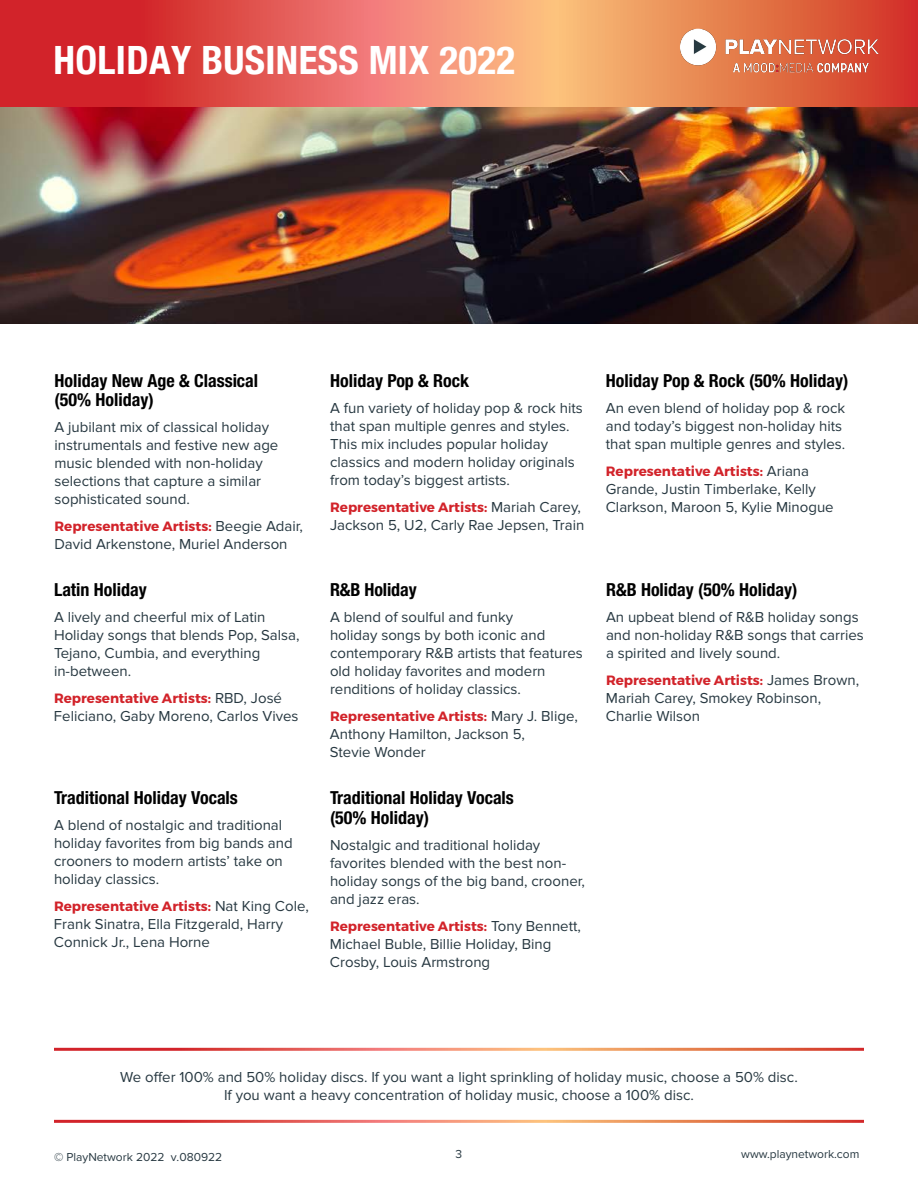
<style>
.page{position:relative;width:918px;height:1188px;background:#fff}
.page>*{position:absolute;margin:0;border:0;box-sizing:border-box;transform-origin:0 0}
.t1{font:700 condensed 39px "Helvetica Neue";letter-spacing:.01em;color:#fff}
.t2{font:700 condensed 18px/19.5px "Helvetica Neue LT";color:#000}
.t3{font:15px/18px "Proxima Nova";color:#273841}
.t4{font:700 13.5px "Montserrat";color:#d2232a}
.t5{font:12px "Proxima Nova";color:#273841}
.s1{font-family:"Proxima Nova";font-weight:400;font-size:15px;color:#273841}
</style>
<div class="page">
<svg style="left:0;top:0;width:918px;height:107px;background:#e56a55"></svg>
<img style="left:0;top:107px;width:918px;height:216px">
<img style="left:667px;top:17px;width:226px;height:72px">
<h1 class="t1" style="left:53px;top:28px;width:463px">HOLIDAY BUSINESS MIX 2022</h1>
<p class="t2" style="left:54px;top:370px;width:205px">Holiday New Age &amp; Classical (50% Holiday)</p>
<p class="t3" style="left:54px;top:418px;width:225px">A jubilant mix of classical holiday instrumentals and festive new age music blended with non-holiday selections that capture a similar sophisticated sound.</p>
<p class="t4" style="left:54px;top:518px;width:250px">Representative Artists: <span class="s1">Beegie Adair,</span></p>
<p class="t3" style="left:54px;top:535px;width:235px">David Arkenstone, Muriel Anderson</p>
<p class="t2" style="left:54px;top:580px;width:94px">Latin Holiday</p>
<p class="t3" style="left:54px;top:608px;width:247px">A lively and cheerful mix of Latin<br>Holiday songs that blends Pop, Salsa,<br>Tejano, Cumbia, and everything in-between.</p>
<p class="t4" style="left:54px;top:690px;width:230px">Representative Artists: <span class="s1">RBD, José</span></p>
<p class="t3" style="left:54px;top:707px;width:246px">Feliciano, Gaby Moreno, Carlos Vives</p>
<p class="t2" style="left:54px;top:788px;width:185px">Traditional Holiday Vocals</p>
<p class="t3" style="left:54px;top:816px;width:240px">A blend of nostalgic and traditional holiday favorites from big bands and crooners to modern artists’ take on holiday classics.</p>
<p class="t4" style="left:54px;top:898px;width:256px">Representative Artists: <span class="s1">Nat King Cole,</span></p>
<p class="t3" style="left:54px;top:915px;width:231px">Frank Sinatra, Ella Fitzgerald, Harry<br>Connick Jr., Lena Horne</p>
<p class="t2" style="left:330px;top:370px;width:141px">Holiday Pop &amp; Rock</p>
<p class="t3" style="left:330px;top:399px;width:254px">A fun variety of holiday pop &amp; rock hits that span multiple genres and styles.<br>This mix includes popular holiday classics and modern holiday originals from today’s biggest artists.</p>
<p class="t4" style="left:330px;top:498px;width:252px">Representative Artists: <span class="s1">Mariah Carey,</span></p>
<p class="t3" style="left:330px;top:516px;width:256px">Jackson 5, U2, Carly Rae Jepsen, Train</p>
<p class="t2" style="left:330px;top:580px;width:88px">R&amp;B Holiday</p>
<p class="t3" style="left:330px;top:608px;width:254px">A blend of soulful and funky<br>holiday songs by both iconic and contemporary R&amp;B artists that features old holiday favorites and modern renditions of holiday classics.</p>
<p class="t4" style="left:330px;top:708px;width:249px">Representative Artists: <span class="s1">Mary J. Blige,</span></p>
<p class="t3" style="left:330px;top:725px;width:197px">Anthony Hamilton, Jackson 5,<br>Stevie Wonder</p>
<p class="t2" style="left:330px;top:788px;width:185px">Traditional Holiday Vocals (50% Holiday)</p>
<p class="t3" style="left:330px;top:836px;width:256px">Nostalgic and traditional holiday favorites blended with the best non&shy;holiday songs of the big band, crooner, and jazz eras.</p>
<p class="t4" style="left:330px;top:917px;width:253px">Representative Artists: <span class="s1">Tony Bennett,</span></p>
<p class="t3" style="left:330px;top:935px;width:223px">Michael Buble, Billie Holiday, Bing<br>Crosby, Louis Armstrong</p>
<p class="t2" style="left:606px;top:370px;width:244px">Holiday Pop &amp; Rock (50% Holiday)</p>
<p class="t3" style="left:606px;top:399px;width:241px">An even blend of holiday pop &amp; rock and today’s biggest non-holiday hits that span multiple genres and styles.</p>
<p class="t4" style="left:606px;top:462px;width:205px">Representative Artists: <span class="s1">Ariana</span></p>
<p class="t3" style="left:606px;top:480px;width:229px">Grande, Justin Timberlake, Kelly<br>Clarkson, Maroon 5, Kylie Minogue</p>
<p class="t2" style="left:606px;top:580px;width:193px">R&amp;B Holiday (50% Holiday)</p>
<p class="t3" style="left:606px;top:608px;width:259px">An upbeat blend of R&amp;B holiday songs and non-holiday R&amp;B songs that carries a spirited and lively sound.</p>
<p class="t4" style="left:606px;top:672px;width:255px">Representative Artists: <span class="s1">James Brown,</span></p>
<p class="t3" style="left:606px;top:689px;width:217px">Mariah Carey, Smokey Robinson,<br>Charlie Wilson</p>
<p class="t3" style="left:120px;top:1068px;width:679px;text-align:center">We offer 100% and 50% holiday discs. If you want a light sprinkling of holiday music, choose a 50% disc.<br>If you want a heavy concentration of holiday music, choose a 100% disc.</p>
<p class="t5" style="left:54px;top:1148px;width:170px">© PlayNetwork 2022 v.080922</p>
<p class="t5" style="left:456px;top:1148px;width:8px">3</p>
<p class="t5" style="left:741px;top:1148px;width:120px">www.playnetwork.com</p>
</div>
